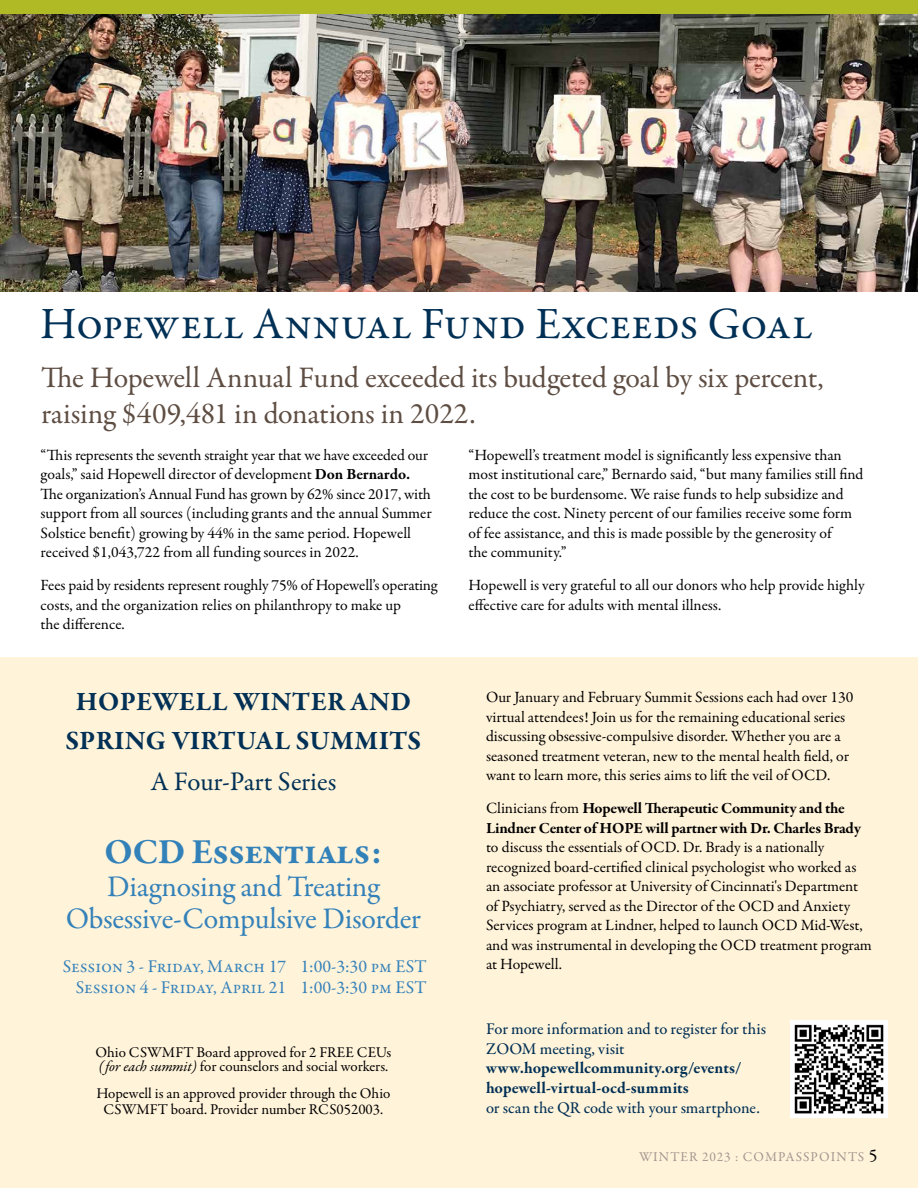
<style>
.page{position:relative;width:918px;height:1188px;background:#fff}
.page>*{position:absolute;margin:0;border:0;box-sizing:border-box;transform-origin:0 0}
.t1{font:45px "Garamond Premr Pro";letter-spacing:-.005em;color:#003055}
.t2{font:700 36px "Garamond Premr Pro";letter-spacing:-.01em;color:#3381b9}
.t3{font:30px/36px "Garamond Premr Pro";letter-spacing:.005em;color:#5e4d42}
.t4{font:30px/32.4px "Garamond Premr Pro";letter-spacing:-.01em;color:#3381b9;text-align:center}
.t5{font:700 27px/39px "Garamond Premr Pro";letter-spacing:.01em;color:#003055;text-align:center}
.t6{font:27px "Garamond Premr Pro";color:#003055}
.t7{font:18px/21px "Garamond Premr Pro";color:#3381b9;text-align:right}
.t8{font:500 16.5px/19.8px "Garamond Premr Pro";color:#003055}
.t9{font:700 16.5px/19.8px "Garamond Premr Pro";letter-spacing:.005em;color:#003055}
.t10{font:15.75px/19.5px "Garamond Premr Pro";letter-spacing:.005em;color:#000}
.t11{font:700 15.75px/19.5px "Garamond Premr Pro";letter-spacing:-.01em;color:#000}
.t12{font:15px/13.5px "Garamond Premr Pro";color:#000}
.t13{font:13.5px "Garamond Premr Pro";letter-spacing:.08em;color:#a3968f}
.s1{font-weight:700}
.s2{font-style:italic}
.s3{font-weight:400}
.s4{font-size:18px;color:#000}
</style>
<div class="page">
<div style="left:0;top:0;width:918px;height:14px;background:#b0ba25"></div>
<div style="left:0;top:657px;width:918px;height:531px;background:#fff3da"></div>
<img style="left:0;top:14px;width:918px;height:278px">
<img style="left:791px;top:1021px;width:96px;height:97px">
<h1 class="t1" style="left:40px;top:297px;width:774px">Hopewell Annual Fund Exceeds Goal</h1>
<h3 class="t3" style="left:41px;top:360px;width:784px">The Hopewell Annual Fund exceeded its budgeted goal by six percent, raising $409,481 in donations in 2022.</h3>
<p class="t10" style="left:41px;top:445px;width:393px">“This represents the seventh straight year that we have exceeded our goals,” said Hopewell director of development <span class="s1">Don Bernardo.<br></span>The organization’s Annual Fund has grown by 62% since 2017, with support from all sources (including grants and the annual Summer Solstice benefit) growing by 44% in the same period. Hopewell received $1,043,722 from all funding sources in 2022.</p>
<p class="t10" style="left:41px;top:576px;width:399px">Fees paid by residents represent roughly 75% of Hopewell’s operating costs, and the organization relies on philanthropy to make up<br>the difference.</p>
<h3 class="t5" style="left:65px;top:683px;width:357px">HOPEWELL WINTER AND<br>SPRING VIRTUAL SUMMITS</h3>
<h3 class="t6" style="left:150px;top:765px;width:188px">A Four-Part Series</h3>
<h2 class="t2" style="left:104px;top:830px;width:279px">OCD Essentials:</h2>
<h3 class="t4" style="left:66px;top:871px;width:357px">Diagnosing and Treating<br>Obsessive-Compulsive Disorder</h3>
<p class="t7" style="left:63px;top:957px;width:225px">Session 3 - Friday, March 17<br>Session 4 - Friday, April 21</p>
<p class="t7" style="left:300px;top:957px;width:128px;text-align:left">1:00-3:30 pm EST<br>1:00-3:30 pm EST</p>
<p class="t12" style="left:95px;top:1046px;width:297px">Ohio CSWMFT Board approved for 2 FREE CEUs <span class="s2">( for each summit)</span> for counselors and social workers.</p>
<p class="t12" style="left:96px;top:1085px;width:296px;line-height:16.5px;text-align:center">Hopewell is an approved provider through the Ohio<br>CSWMFT board. Provider number RCS052003.</p>
<p class="t10" style="left:469px;top:445px;width:396px">“Hopewell’s treatment model is significantly less expensive than most institutional care,” Bernardo said, “but many families still find the cost to be burdensome. We raise funds to help subsidize and reduce the cost. Ninety percent of our families receive some form of fee assistance, and this is made possible by the generosity of<br>the community.”</p>
<p class="t10" style="left:469px;top:576px;width:398px">Hopewell is very grateful to all our donors who help provide highly effective care for adults with mental illness.</p>
<p class="t10" style="left:486px;top:688px;width:369px">Our January and February Summit Sessions each had over 130 virtual attendees! Join us for the remaining educational series discussing obsessive-compulsive disorder. Whether you are a seasoned treatment veteran, new to the mental health field, or want to learn more, this series aims to lift the veil of OCD.</p>
<p class="t11" style="left:486px;top:799px;width:377px"><span class="s3">Clinicians from</span> Hopewell Therapeutic Community and the<br>Lindner Center of HOPE will partner with Dr. Charles Brady</p>
<p class="t10" style="left:486px;top:838px;width:387px">to discuss the essentials of OCD. Dr. Brady is a nationally recognized board-certified clinical psychologist who worked as an associate professor at University of Cincinnati's Department of Psychiatry, served as the Director of the OCD and Anxiety Services program at Lindner, helped to launch OCD Mid-West, and was instrumental in developing the OCD treatment program at Hopewell.</p>
<p class="t8" style="left:486px;top:1019px;width:282px">For more information and to register for this<br>ZOOM meeting, visit</p>
<p class="t9" style="left:486px;top:1059px;width:257px">www.hopewellcommunity.org/events/ hopewell-virtual-ocd-summits</p>
<p class="t8" style="left:486px;top:1098px;width:275px">or scan the QR code with your smartphone.</p>
<p class="t13" style="left:639px;top:1148px;width:240px">WINTER 2023 : COMPASSPOINTS <span class="s4">5</span></p>
</div>
